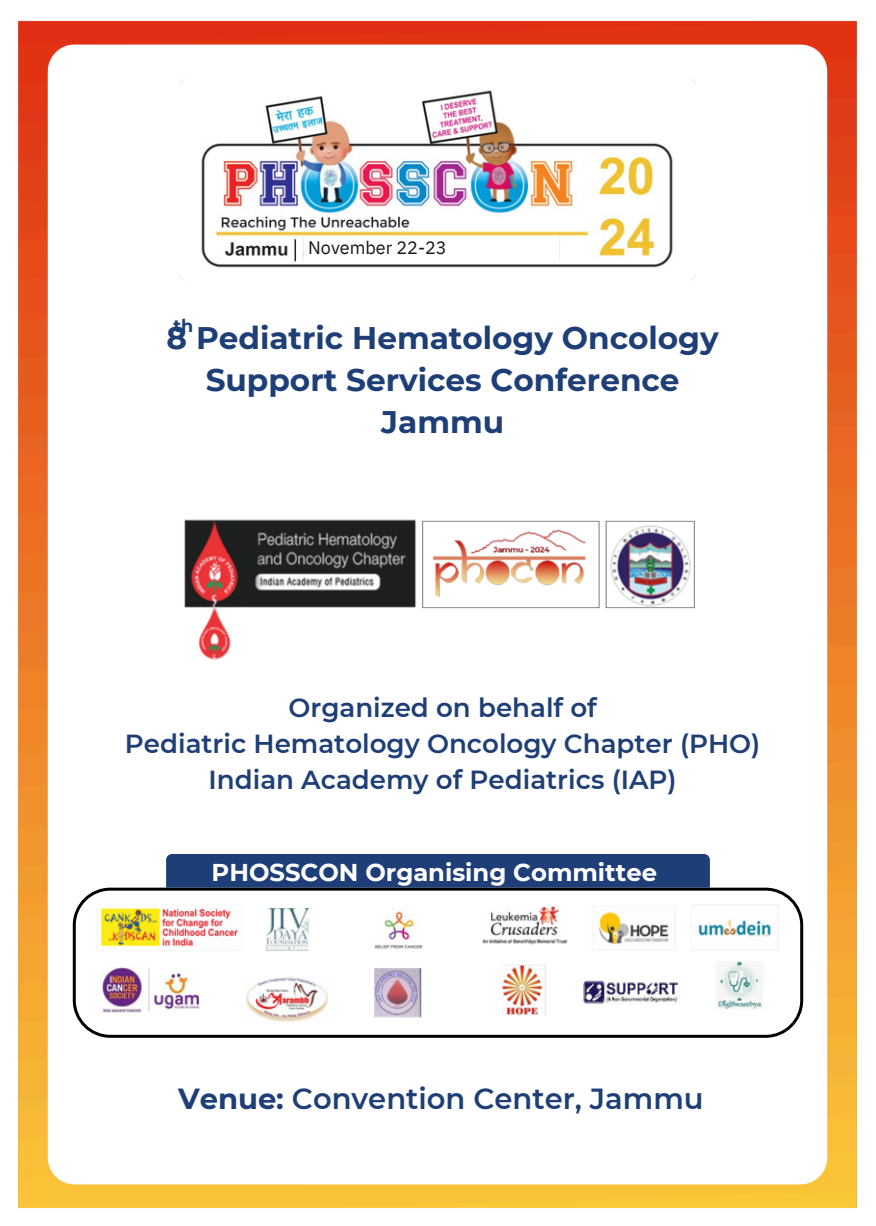
<style>
.page{position:relative;width:876px;height:1226px;background:#fff}
.page>*{position:absolute;margin:0;border:0;box-sizing:border-box;transform-origin:0 0}
.t1{font:700 31.2px/42px "Montserrat";color:#1e3e77;text-align:center}
.t2{font:600 29px "Montserrat";color:#1e3e77}
.t3{font:600 26.2px/36px "Montserrat";color:#1e3e77;text-align:center}
.t4{font:700 24.4px "Montserrat";color:#fff}
.t5{font:18px "IBM Plex Sans";color:#151616}
.t6{font:700 17.6px "Montserrat";color:#1e3e77}
.s1{font-weight:700}
</style>
<div class="page">
<img style="left:18px;top:20px;width:839px;height:1189px">
<img style="left:180px;top:508px;width:240px;height:156px">
<img style="left:177px;top:78px;width:521px;height:204px">
<img style="left:412px;top:511px;width:294px;height:107px">
<img style="left:193px;top:82px;width:489px;height:192px">
<img style="left:300px;top:236px;width:263px;height:26px">
<div style="left:166px;top:854px;width:544px;height:33px;background:#1e3e77"></div>
<svg style="left:73px;top:887px;width:730px;height:150px"></svg>
<img style="left:96px;top:902px;width:150px;height:50px">
<img style="left:480px;top:905px;width:89px;height:41px">
<img style="left:589px;top:904px;width:90px;height:47px">
<img style="left:98px;top:964px;width:104px;height:50px">
<img style="left:691px;top:904px;width:89px;height:47px">
<img style="left:375px;top:905px;width:48px;height:48px">
<img style="left:266px;top:909px;width:42px;height:42px">
<img style="left:244px;top:977px;width:86px;height:46px">
<img style="left:715px;top:960px;width:50px;height:51px">
<img style="left:501px;top:964px;width:45px;height:53px">
<img style="left:373px;top:967px;width:50px;height:52px">
<img style="left:582px;top:980px;width:98px;height:24px">
<p class="t5" style="left:308px;top:235px;width:140px">November 22-23</p>
<p class="t6" style="left:174px;top:315px;width:21px">th</p>
<p class="t1" style="left:167px;top:317px;width:554px">8 Pediatric Hematology Oncology<br>Support Services Conference<br>Jammu</p>
<p class="t3" style="left:125px;top:689px;width:637px">Organized on behalf of<br>Pediatric Hematology Oncology Chapter (PHO)<br>Indian Academy of Pediatrics (IAP)</p>
<p class="t4" style="left:212px;top:857px;width:447px">PHOSSCON Organising Committee</p>
<p class="t2" style="left:178px;top:1080px;width:527px"><span class="s1">Venue:</span> Convention Center, Jammu</p>
</div>
